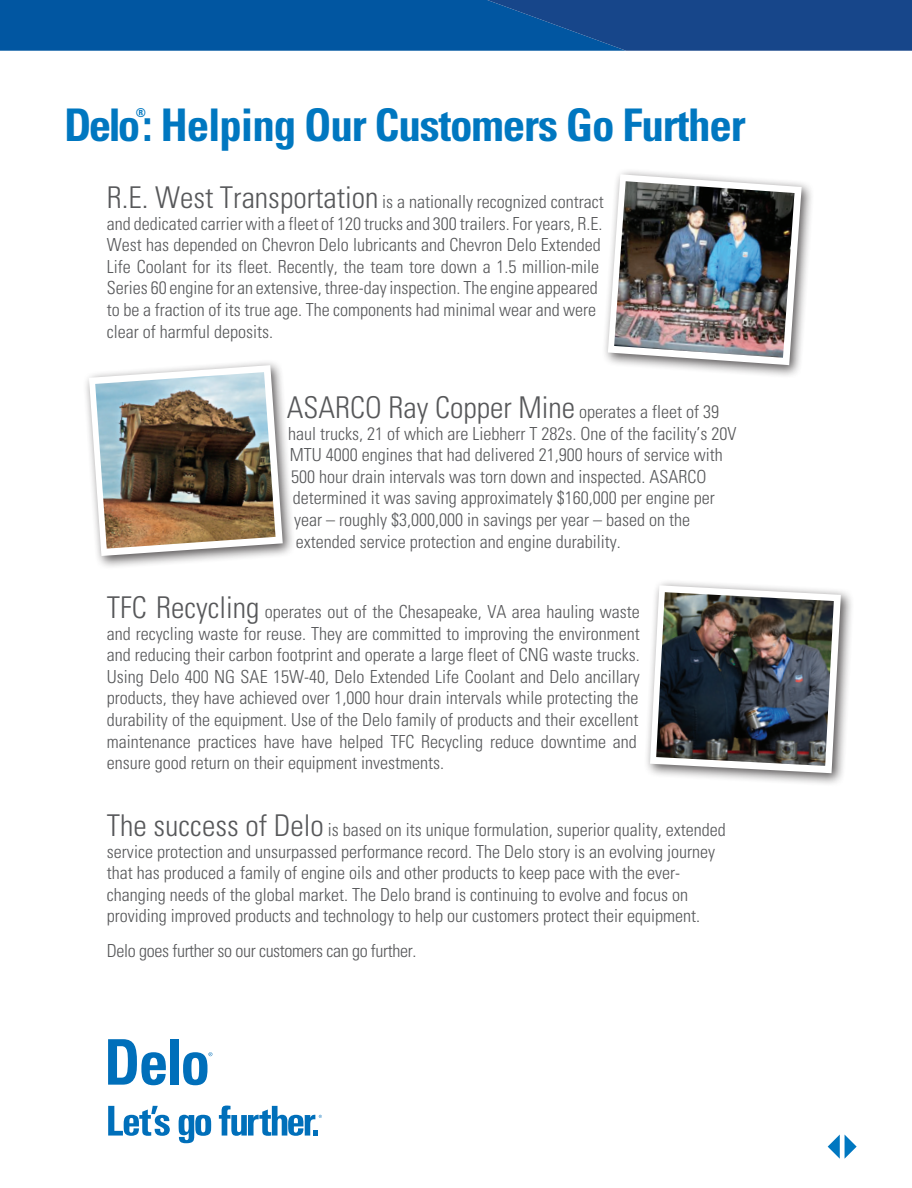
<style>
.page{position:relative;width:912px;height:1188px;background:#fff}
.page>*{position:absolute;margin:0;border:0;box-sizing:border-box;transform-origin:0 0}
.t1{font:700 condensed 45px "Univers";letter-spacing:-.025em;color:#0077c0}
.t2{font:300 condensed 30px "Univers";color:#57585a}
.t3{font:300 condensed 18px/21.6px "Univers";color:#57585a}
.t4{font:300 condensed 18px "Univers";letter-spacing:-.02em;color:#57585a}
.t5{font:700 condensed 12.3px "Univers";color:#0077c0}
.s1{font-size:30px}
.s2{font-size:18px}
</style>
<div class="page">
<div style="left:601px;top:168px;width:213px;height:210px;background:#231f20;opacity:.75"></div>
<svg style="left:607px;top:174px;width:194px;height:191px"></svg>
<img style="left:614px;top:181px;width:180px;height:177px">
<div style="left:83px;top:359px;width:213px;height:210px;background:#231f20;opacity:.75"></div>
<svg style="left:89px;top:365px;width:194px;height:191px"></svg>
<img style="left:95px;top:372px;width:180px;height:177px">
<div style="left:643px;top:579px;width:210px;height:207px;background:#231f20;opacity:.75"></div>
<svg style="left:649px;top:585px;width:191px;height:188px"></svg>
<img style="left:656px;top:592px;width:177px;height:174px">
<svg style="left:0;top:0;width:911px;height:51px;background:#0b5098"></svg>
<svg style="left:108px;top:1039px;width:58px;height:46px"></svg>
<div style="left:170px;top:1039px;width:9px;height:46px;background:#006fba"></div>
<svg style="left:183px;top:1052px;width:29px;height:33px"></svg>
<svg style="left:219px;top:1106px;width:103px;height:30px"></svg>
<svg style="left:178px;top:1115px;width:33px;height:28px"></svg>
<svg style="left:108px;top:1106px;width:62px;height:30px"></svg>
<svg style="left:827px;top:1135px;width:29px;height:24px"></svg>
<h1 class="t1" style="left:64px;top:97px;width:683px">Delo: Helping Our Customers Go Further</h1>
<p class="t5" style="left:136px;top:105px;width:12px">®</p>
<p class="t3" style="left:107px;top:191px;width:498px"><span class="s1">R.E. West Transportation</span> is a nationally recognized contract and dedicated carrier with a fleet of 120 trucks and 300 trailers. For years, R.E.<br>West has depended on Chevron Delo lubricants and Chevron Delo Extended Life Coolant for its fleet. Recently, the team tore down a 1.5 million-mile Series 60 engine for an extensive, three-day inspection. The engine appeared to be a fraction of its true age. The components had minimal wear and were clear of harmful deposits.</p>
<h2 class="t2" style="left:287px;top:389px;width:434px">ASARCO Ray Copper Mine <span class="s2">operates a fleet of 39</span></h2>
<p class="t3" style="left:288px;top:422px;width:449px">haul trucks, 21 of which are Liebherr T 282s. One of the facility’s 20V</p>
<p class="t3" style="left:290px;top:444px;width:434px">MTU 4000 engines that had delivered 21,900 hours of service with</p>
<p class="t3" style="left:291px;top:465px;width:416px">500 hour drain intervals was torn down and inspected. ASARCO</p>
<p class="t3" style="left:293px;top:487px;width:423px">determined it was saving approximately $160,000 per engine per</p>
<p class="t3" style="left:294px;top:509px;width:397px">year – roughly $3,000,000 in savings per year – based on the</p>
<p class="t3" style="left:296px;top:530px;width:326px">extended service protection and engine durability.</p>
<p class="t3" style="left:107px;top:601px;width:534px"><span class="s1">TFC Recycling</span> operates out of the Chesapeake, VA area hauling waste and recycling waste for reuse. They are committed to improving the environment and reducing their carbon footprint and operate a large fleet of CNG waste trucks.<br>Using Delo 400 NG SAE 15W-40, Delo Extended Life Coolant and Delo ancillary products, they have achieved over 1,000 hour drain intervals while protecting the durability of the equipment. Use of the Delo family of products and their excellent maintenance practices have have helped TFC Recycling reduce downtime and ensure good return on their equipment investments.</p>
<p class="t3" style="left:107px;top:819px;width:620px"><span class="s1">The success of Delo</span> is based on its unique formulation, superior quality, extended service protection and unsurpassed performance record. The Delo story is an evolving journey that has produced a family of engine oils and other products to keep pace with the ever&shy;changing needs of the global market. The Delo brand is continuing to evolve and focus on providing improved products and technology to help our customers protect their equipment.</p>
<p class="t4" style="left:107px;top:940px;width:311px">Delo goes further so our customers can go further.</p>
</div>
